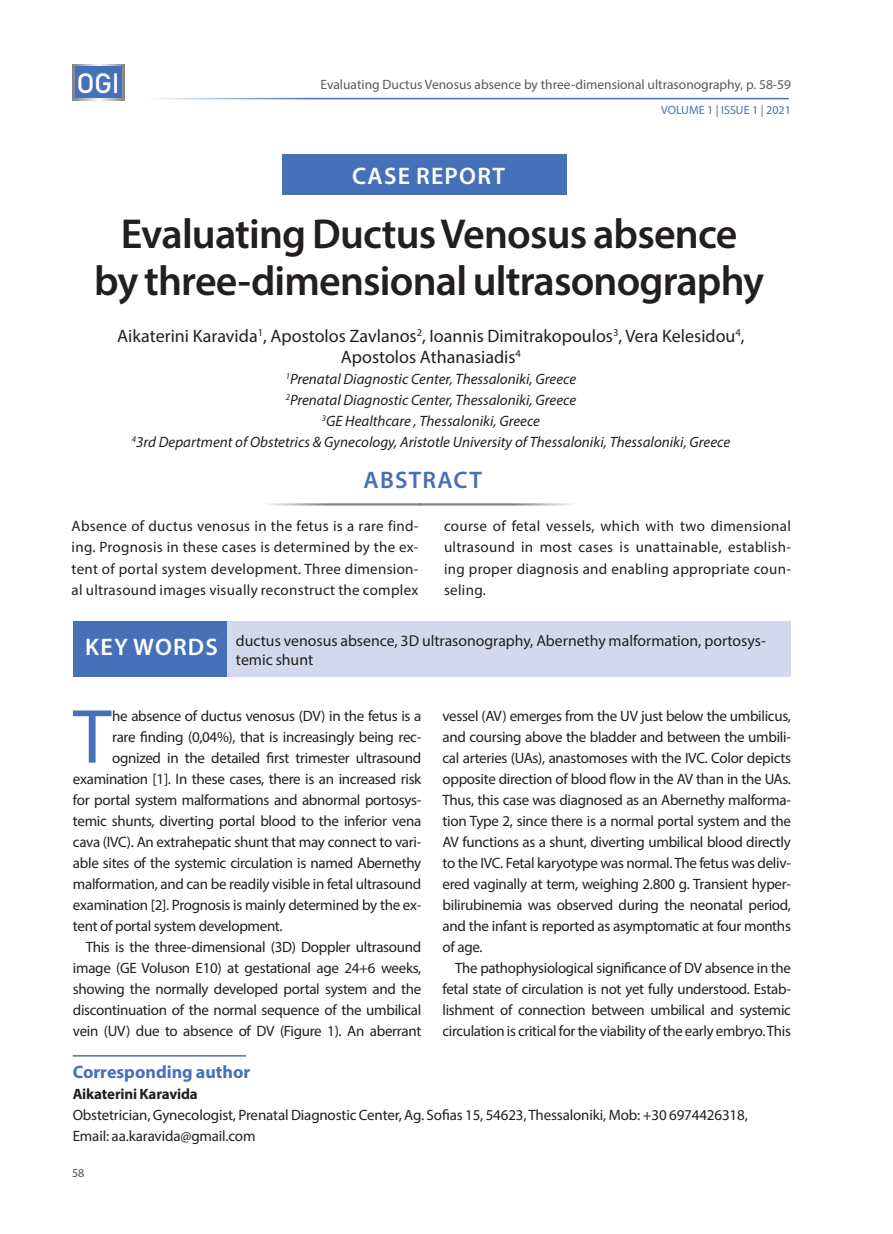
<style>
.page{position:relative;width:893px;height:1234px;background:#fff}
.page>*{position:absolute;margin:0;border:0;box-sizing:border-box;transform-origin:0 0}
.t1{font:77.25px "Myriad Pro";color:#4671b8}
.Titlos{font:600 42px/46.5px "Myriad Pro";letter-spacing:-.02em;color:#231f20;text-align:center}
.t2{font:27.6px "Bahnschrift";color:#fff}
.Reff{font:600 24px "Myriad Pro";letter-spacing:.05em;color:#fff}
.Reff-2{font:600 24px "Myriad Pro";letter-spacing:.05em;color:#4671b8}
.t3{font:18px/21px "Myriad Pro";color:#231f20;text-align:center}
.TEXT_new{font:700 18px "Myriad Pro";color:#4671b8}
.TEXT_new-2{font:15.75px/18.8px "Myriad Pro";color:#231f20}
.TEXT_new-3{font:15px/21px "Myriad Pro";letter-spacing:-.02em;color:#231f20;text-align:justify}
.t4{font:italic 15px "Myriad Pro";color:#231f20}
.TEXT_new-4{font:700 15px "Myriad Pro";letter-spacing:-.01em;color:#231f20}
.t5{font:13.5px "Myriad Pro";color:#57585a}
.t6{font:12px "Myriad Pro";color:#4671b8}
.t7{font:12px "Myriad Pro";color:#4b4c4d}
</style>
<div class="page">
<hr style="left:128px;top:98px;width:661px;height:1px;background:#4671b8">
<svg style="left:72px;top:64px;width:53px;height:36px"></svg>
<div style="left:75px;top:66px;width:47px;height:32px;background:#4671b8"></div>
<div style="left:283px;top:154px;width:284px;height:40px;background:#4671b8"></div>
<div style="left:225px;top:621px;width:566px;height:55px;background:#d3d8ed"></div>
<div style="left:73px;top:621px;width:153px;height:55px;background:#4671b8"></div>
<hr style="left:73px;top:1054px;width:173px;height:2px;background:#4671b8">
<hr style="left:256px;top:503px;width:165px;height:2px;background:#828487">
<hr style="left:418px;top:503px;width:165px;height:2px;background:#828487">
<h3 class="t2" style="left:77px;top:66px;width:45px">OGI</h3>
<p class="t5" style="left:320px;top:76px;width:472px">Evaluating Ductus Venosus absence by three-dimensional ultrasonography, p. 58-59</p>
<p class="Reff" style="left:352px;top:160px;width:154px">CASE REPORT</p>
<p class="t6" style="left:661px;top:102px;width:131px">VOLUME 1 | ISSUE 1 | 2021</p>
<p class="Titlos" style="left:94px;top:210px;width:672px">Evaluating Ductus Venosus absence by three-dimensional ultrasonography</p>
<p class="t3" style="left:117px;top:325px;width:629px">Aikaterini Karavida<sup>1</sup>, Apostolos Zavlanos<sup>2</sup>, Ioannis Dimitrakopoulos<sup>3</sup>, Vera Kelesidou<sup>4</sup>,<br>Apostolos Athanasiadis<sup>4</sup></p>
<p class="t4" style="left:286px;top:370px;width:292px"><sup>1</sup>Prenatal Diagnostic Center, Thessaloniki, Greece</p>
<p class="t4" style="left:286px;top:391px;width:292px"><sup>2</sup>Prenatal Diagnostic Center, Thessaloniki, Greece</p>
<p class="t4" style="left:322px;top:412px;width:220px"><sup>3</sup>GE Healthcare , Thessaloniki, Greece</p>
<p class="t4" style="left:132px;top:433px;width:600px"><sup>4</sup>3rd Department of Obstetrics &amp; Gynecology, Aristotle University of Thessaloniki, Thessaloniki, Greece</p>
<p class="Reff-2" style="left:364px;top:464px;width:120px">ABSTRACT</p>
<p class="TEXT_new-3" style="left:72px;top:515px;width:348px">Absence of ductus venosus in the fetus is a rare find&shy;ing. Prognosis in these cases is determined by the ex&shy;tent of portal system development. Three dimension&shy;al ultrasound images visually reconstruct the complex</p>
<p class="TEXT_new-3" style="left:444px;top:515px;width:348px">course of fetal vessels, which with two dimensional ultrasound in most cases is unattainable, establish&shy;ing proper diagnosis and enabling appropriate coun&shy;seling.</p>
<p class="Reff" style="left:85px;top:632px;width:134px">KEY WORDS</p>
<p class="TEXT_new-2" style="left:236px;top:631px;width:531px">ductus venosus absence, 3D ultrasonography, Abernethy malformation, portosys&shy;temic shunt</p>
<p class="t1" style="left:73px;top:689px;width:40px">T</p>
<p class="TEXT_new-3" style="left:112px;top:704px;width:311px">he absence of ductus venosus (DV) in the fetus is a</p>
<p class="TEXT_new-3" style="left:112px;top:725px;width:311px">rare finding (0,04%), that is increasingly being rec-</p>
<p class="TEXT_new-3" style="left:112px;top:746px;width:311px">ognized in the detailed first trimester ultrasound</p>
<p class="TEXT_new-3" style="left:73px;top:767px;width:350px">examination [1]. In these cases, there is an increased risk</p>
<p class="TEXT_new-3" style="left:73px;top:788px;width:350px">for portal system malformations and abnormal portosys-</p>
<p class="TEXT_new-3" style="left:73px;top:809px;width:350px">temic shunts, diverting portal blood to the inferior vena</p>
<p class="TEXT_new-3" style="left:73px;top:830px;width:350px">cava (IVC). An extrahepatic shunt that may connect to vari-</p>
<p class="TEXT_new-3" style="left:73px;top:851px;width:350px">able sites of the systemic circulation is named Abernethy</p>
<p class="TEXT_new-3" style="left:73px;top:872px;width:350px">malformation, and can be readily visible in fetal ultrasound</p>
<p class="TEXT_new-3" style="left:73px;top:893px;width:350px">examination [2]. Prognosis is mainly determined by the ex-</p>
<p class="TEXT_new-3" style="left:73px;top:914px;width:211px">tent of portal system development.</p>
<p class="TEXT_new-3" style="left:73px;top:935px;width:350px;text-indent:13px">This is the three-dimensional (3D) Doppler ultrasound image (GE Voluson E10) at gestational age 24+6 weeks, showing the normally developed portal system and the discontinuation of the normal sequence of the umbilical vein (UV) due to absence of DV (Figure 1). An aberrant</p>
<p class="TEXT_new-3" style="left:443px;top:704px;width:350px">vessel (AV) emerges from the UV just below the umbilicus, and coursing above the bladder and between the umbili&shy;cal arteries (UAs), anastomoses with the IVC. Color depicts opposite direction of blood flow in the AV than in the UAs.<br>Thus, this case was diagnosed as an Abernethy malforma&shy;tion Type 2, since there is a normal portal system and the AV functions as a shunt, diverting umbilical blood directly to the IVC. Fetal karyotype was normal. The fetus was deliv&shy;ered vaginally at term, weighing 2.800 g. Transient hyper&shy;bilirubinemia was observed during the neonatal period, and the infant is reported as asymptomatic at four months of age.</p>
<p class="TEXT_new-3" style="left:443px;top:956px;width:350px;text-indent:13px">The pathophysiological significance of DV absence in the fetal state of circulation is not yet fully understood. Estab&shy;lishment of connection between umbilical and systemic circulation is critical for the viability of the early embryo. This</p>
<p class="TEXT_new" style="left:73px;top:1059px;width:179px">Corresponding author</p>
<p class="TEXT_new-4" style="left:73px;top:1083px;width:127px">Aikaterini Karavida</p>
<p class="TEXT_new-3" style="left:73px;top:1103px;width:677px">Obstetrician, Gynecologist, Prenatal Diagnostic Center, Ag. Sofias 15, 54623, Thessaloniki, Mob: +30 6974426318,</p>
<p class="TEXT_new-3" style="left:73px;top:1124px;width:184px">Email: aa.karavida@gmail.com</p>
<p class="t7" style="left:72px;top:1165px;width:14px">58</p>
</div>
